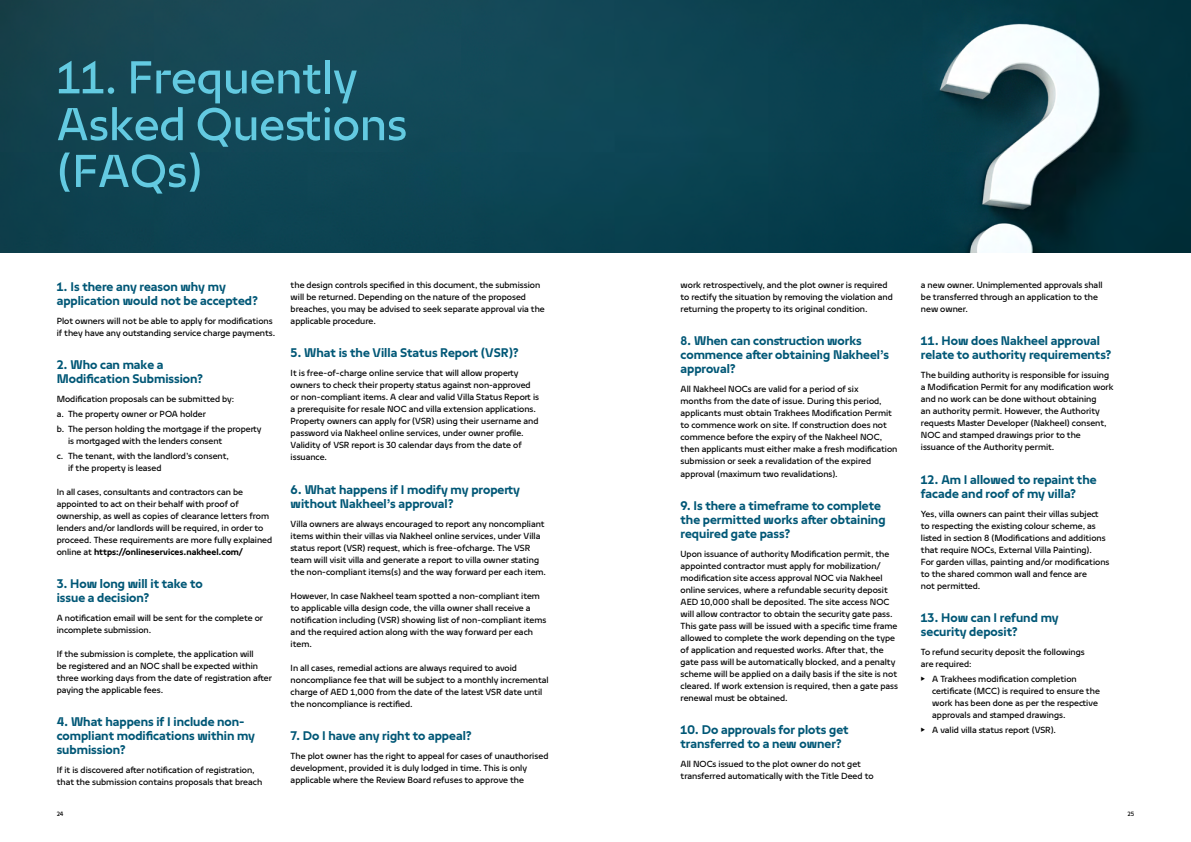
<style>
.page{position:relative;width:1191px;height:842px;background:#fff}
.page>*{position:absolute;margin:0;border:0;box-sizing:border-box;transform-origin:0 0}
.t1{font:52px/46.8px "Nakheel Headline";color:#63cae1}
.t2{font:700 14px/14px "Nakheel Text";color:#005776}
.t3{font:10px/12px "Nakheel Text";color:#000}
.t4{font:7px "Nakheel Text";color:#000}
.s1{font-weight:700}
</style>
<div class="page">
<img style="left:0;top:0;width:1191px;height:252px">
<h1 class="t1" style="left:57px;top:52px;width:352px">11. Frequently<br>Asked Questions (FAQs)</h1>
<h2 class="t2" style="left:57px;top:280px;width:203px">1. Is there any reason why my application would not be accepted?</h2>
<p class="t3" style="left:57px;top:315px;width:220px">Plot owners will not be able to apply for modifications if they have any outstanding service charge payments.</p>
<h2 class="t2" style="left:57px;top:358px;width:148px">2. Who can make a<br>Modification Submission?</h2>
<p class="t3" style="left:57px;top:392px;width:206px;line-height:14.8px">Modification proposals can be submitted by:<br>a. The property owner or POA holder<br>b. The person holding the mortgage if the property</p>
<p class="t3" style="left:57px;top:433px;width:174px;line-height:14.8px;text-align:center">is mortgaged with the lenders consent<br>c. The tenant, with the landlord’s consent,</p>
<p class="t3" style="left:68px;top:461px;width:95px">if the property is leased</p>
<p class="t3" style="left:57px;top:485px;width:217px">In all cases, consultants and contractors can be appointed to act on their behalf with proof of ownership, as well as copies of clearance letters from lenders and/or landlords will be required, in order to proceed. These requirements are more fully explained online at <span class="s1">https://onlineservices.nakheel.com/</span></p>
<h2 class="t2" style="left:57px;top:576px;width:147px">3. How long will it take to issue a decision?</h2>
<p class="t3" style="left:57px;top:612px;width:208px">A notification email will be sent for the complete or incomplete submission.</p>
<p class="t3" style="left:57px;top:648px;width:217px">If the submission is complete, the application will<br>be registered and an NOC shall be expected within three working days from the date of registration after paying the applicable fees.</p>
<h2 class="t2" style="left:57px;top:715px;width:200px">4. What happens if I include non&shy;compliant modifications within my submission?</h2>
<p class="t3" style="left:57px;top:764px;width:207px">If it is discovered after notification of registration, that the submission contains proposals that breach</p>
<p class="t3" style="left:291px;top:279px;width:256px">the design controls specified in this document, the submission will be returned. Depending on the nature of the proposed breaches, you may be advised to seek separate approval via the applicable procedure.</p>
<h2 class="t2" style="left:291px;top:346px;width:230px">5. What is the Villa Status Report (VSR)?</h2>
<p class="t3" style="left:291px;top:367px;width:250px">It is free-of-charge online service that will allow property owners to check their property status against non-approved or non-compliant items. A clear and valid Villa Status Report is a prerequisite for resale NOC and villa extension applications.<br>Property owners can apply for (VSR) using their username and password via Nakheel online services, under owner profile.<br>Validity of VSR report is 30 calendar days from the date of issuance.</p>
<h2 class="t2" style="left:291px;top:482px;width:231px">6. What happens if I modify my property without Nakheel’s approval?</h2>
<p class="t3" style="left:291px;top:517px;width:257px">Villa owners are always encouraged to report any noncompliant items within their villas via Nakheel online services, under Villa status report (VSR) request, which is free-ofcharge. The VSR team will visit villa and generate a report to villa owner stating the non-compliant items(s) and the way forward per each item.</p>
<p class="t3" style="left:291px;top:589px;width:257px">However, In case Nakheel team spotted a non-compliant item to applicable villa design code, the villa owner shall receive a notification including (VSR) showing list of non-compliant items and the required action along with the way forward per each item.</p>
<p class="t3" style="left:291px;top:661px;width:259px">In all cases, remedial actions are always required to avoid noncompliance fee that will be subject to a monthly incremental charge of AED 1,000 from the date of the latest VSR date until the noncompliance is rectified.</p>
<h2 class="t2" style="left:291px;top:728px;width:183px">7. Do I have any right to appeal?</h2>
<p class="t3" style="left:291px;top:749px;width:259px">The plot owner has the right to appeal for cases of unauthorised development, provided it is duly lodged in time. This is only applicable where the Review Board refuses to approve the</p>
<p class="t3" style="left:680px;top:279px;width:214px">work retrospectively, and the plot owner is required to rectify the situation by removing the violation and returning the property to its original condition.</p>
<h2 class="t2" style="left:680px;top:334px;width:210px">8. When can construction works commence after obtaining Nakheel’s approval?</h2>
<p class="t3" style="left:680px;top:383px;width:218px">All Nakheel NOCs are valid for a period of six<br>months from the date of issue. During this period, applicants must obtain Trakhees Modification Permit to commence work on site. If construction does not commence before the expiry of the Nakheel NOC, then applicants must either make a fresh modification submission or seek a revalidation of the expired approval (maximum two revalidations).</p>
<h2 class="t2" style="left:680px;top:498px;width:206px">9. Is there a timeframe to complete the permitted works after obtaining required gate pass?</h2>
<p class="t3" style="left:680px;top:547px;width:219px">Upon issuance of authority Modification permit, the appointed contractor must apply for mobilization/ modification site access approval NOC via Nakheel online services, where a refundable security deposit AED 10,000 shall be deposited. The site access NOC will allow contractor to obtain the security gate pass.<br>This gate pass will be issued with a specific time frame allowed to complete the work depending on the type of application and requested works. After that, the gate pass will be automatically blocked, and a penalty scheme will be applied on a daily basis if the site is not cleared. If work extension is required, then a gate pass renewal must be obtained.</p>
<h2 class="t2" style="left:680px;top:722px;width:170px">10. Do approvals for plots get transferred to a new owner?</h2>
<p class="t3" style="left:680px;top:757px;width:194px">All NOCs issued to the plot owner do not get transferred automatically with the Title Deed to</p>
<p class="t3" style="left:921px;top:279px;width:183px">a new owner. Unimplemented approvals shall be transferred through an application to the new owner.</p>
<h2 class="t2" style="left:921px;top:334px;width:192px">11. How does Nakheel approval relate to authority requirements?</h2>
<p class="t3" style="left:921px;top:369px;width:194px">The building authority is responsible for issuing a Modification Permit for any modification work and no work can be done without obtaining<br>an authority permit. However, the Authority requests Master Developer (Nakheel) consent, NOC and stamped drawings prior to the issuance of the Authority permit.</p>
<h2 class="t2" style="left:921px;top:472px;width:177px">12. Am I allowed to repaint the facade and roof of my villa?</h2>
<p class="t3" style="left:921px;top:507px;width:190px">Yes, villa owners can paint their villas subject to respecting the existing colour scheme, as listed in section 8 (Modifications and additions that require NOCs, External Villa Painting).<br>For garden villas, painting and/or modifications to the shared common wall and fence are<br>not permitted.</p>
<h2 class="t2" style="left:921px;top:610px;width:139px">13. How can I refund my security deposit?</h2>
<p class="t3" style="left:921px;top:645px;width:165px">To refund security deposit the followings are required:</p>
<p class="t3" style="left:932px;top:672px;width:169px;text-indent:-11px">▶ A Trakhees modification completion certificate (MCC) is required to ensure the work has been done as per the respective approvals and stamped drawings.</p>
<p class="t3" style="left:921px;top:723px;width:137px">▶ A valid villa status report (VSR).</p>
<p class="t4" style="left:57px;top:809px;width:8px">24</p>
<p class="t4" style="left:1127px;top:809px;width:8px">25</p>
</div>
